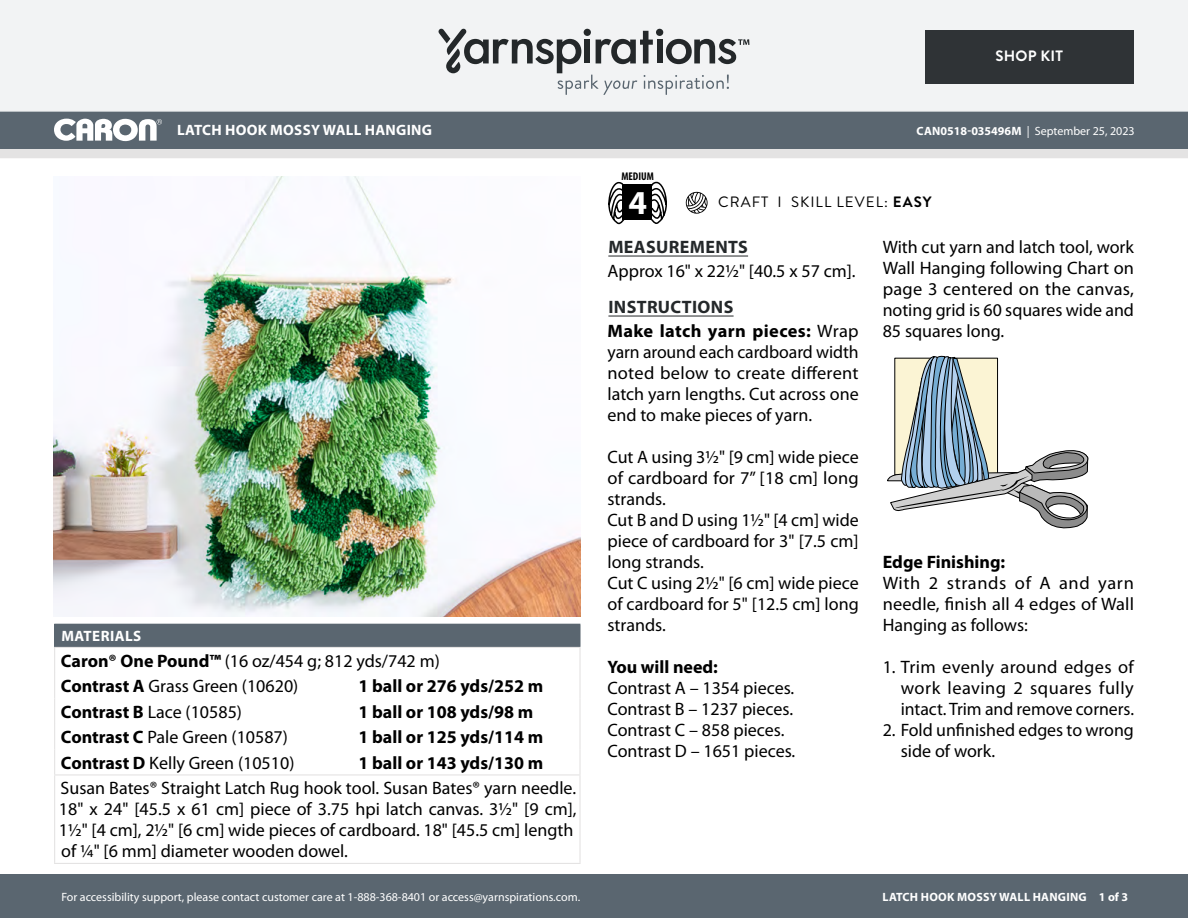
<style>
.page{position:relative;width:1188px;height:918px;background:#fff}
.page>*{position:absolute;margin:0;border:0;box-sizing:border-box;transform-origin:0 0}
.t1{font:700 33.6px "Myriad Pro";color:#fff}
.Body_-__Auto_Style_with_Keep_lines_toget{font:18px/21px "Myriad Pro";color:#000;text-align:justify}
.Materials_-_Needle___Supplies_Info{font:18px/21px "Myriad Pro";color:#000}
.Material_-__Colors_information{font:18px "Myriad Pro";color:#000}
.Material_-__Colors_information-2{font:700 18px "Myriad Pro";color:#000}
.Materials_-_Brand___Product_Info{font:18px "Myriad Pro";color:#000}
.Body_-__Auto_Style_with_Keep_lines_toget-2{font:700 18px "Myriad Pro";color:#000}
.Body_-_HEADERS_-_Underline{font:700 18px "Myriad Pro";letter-spacing:.02em;color:#24282a}
.Materials_-__Header_in_dark_gray_box{font:700 15px "Myriad Pro";letter-spacing:.02em;color:#fff}
.t2{font:15px "Brandon Grotesque";letter-spacing:.07em;color:#000}
.t3{font:700 15px "Brandon Grotesque";letter-spacing:.02em;color:#fff}
.t4{font:12px "Myriad Pro";color:#fff}
.t5{font:700 12px "Myriad Pro";letter-spacing:.02em;color:#fff}
.t6{font:700 condensed 11.25px "Myriad Pro";color:#000}
.s1{font-weight:700}
</style>
<div class="page">
<div style="left:0;top:875px;width:1188px;height:43px;background:#5a6670"></div>
<div style="left:0;top:149px;width:1188px;height:9px;background:#e4e3e3"></div>
<div style="left:0;top:111px;width:1188px;height:38px;background:#5a6670"></div>
<div style="left:0;top:0;width:1188px;height:112px;background:#f2f3f4"></div>
<svg style="left:438px;top:29px;width:311px;height:66px"></svg>
<div style="left:925px;top:30px;width:209px;height:54px;background:#2f3336"></div>
<svg style="left:685px;top:192px;width:23px;height:22px"></svg>
<svg style="left:608px;top:181px;width:18px;height:43px"></svg>
<svg style="left:649px;top:181px;width:18px;height:43px"></svg>
<div style="left:622px;top:185px;width:30px;height:35px;background:#000"></div>
<svg style="left:54px;top:119px;width:108px;height:22px"></svg>
<img style="left:54px;top:177px;width:527px;height:439px">
<hr style="left:608px;top:256px;width:140px;height:1px;background:#24282a">
<hr style="left:608px;top:316px;width:126px;height:1px;background:#24282a">
<div style="left:55px;top:624px;width:525px;height:23px;background:#5a6670"></div>
<hr style="left:54px;top:624px;width:300px;height:1px;background:#5a6670">
<svg style="left:580px;top:625px;width:1px;height:22px"></svg>
<hr style="left:54px;top:647px;width:300px;height:1px;background:#e4e3e3">
<hr style="left:354px;top:647px;width:227px;height:1px;background:#e4e3e3">
<hr style="left:579px;top:648px;width:2px;height:25px;background:#e4e3e3">
<hr style="left:579px;top:673px;width:2px;height:25px;background:#e4e3e3">
<hr style="left:579px;top:698px;width:2px;height:26px;background:#e4e3e3">
<hr style="left:579px;top:724px;width:2px;height:25px;background:#e4e3e3">
<svg style="left:54px;top:625px;width:1px;height:149px"></svg>
<hr style="left:579px;top:749px;width:2px;height:25px;background:#e4e3e3">
<hr style="left:54px;top:776px;width:1px;height:87px;background:#e4e3e3">
<hr style="left:54px;top:774px;width:300px;height:2px;background:#e4e3e3">
<hr style="left:354px;top:774px;width:227px;height:2px;background:#e4e3e3">
<hr style="left:579px;top:776px;width:2px;height:87px;background:#e4e3e3">
<hr style="left:54px;top:863px;width:300px;height:1px;background:#e4e3e3">
<hr style="left:354px;top:863px;width:227px;height:1px;background:#e4e3e3">
<img style="left:887px;top:355px;width:202px;height:174px">
<p class="Materials_-__Header_in_dark_gray_box" style="left:177px;top:120px;width:257px">LATCH HOOK MOSSY WALL HANGING</p>
<p class="Materials_-__Header_in_dark_gray_box" style="left:61px;top:627px;width:81px">MATERIALS</p>
<p class="Materials_-_Brand___Product_Info" style="left:61px;top:651px;width:380px"><span class="s1">Caron® One Pound™</span> (16 oz/454 g; 812 yds/742 m)</p>
<p class="Material_-__Colors_information" style="left:61px;top:677px;width:239px"><span class="s1">Contrast A</span> Grass Green (10620)</p>
<p class="Material_-__Colors_information-2" style="left:359px;top:675px;width:186px">1 ball or 276 yds/252 m</p>
<p class="Material_-__Colors_information" style="left:61px;top:702px;width:183px"><span class="s1">Contrast B</span> Lace (10585)</p>
<p class="Material_-__Colors_information-2" style="left:359px;top:700px;width:176px">1 ball or 108 yds/98 m</p>
<p class="Material_-__Colors_information" style="left:61px;top:728px;width:228px"><span class="s1">Contrast C</span> Pale Green (10587)</p>
<p class="Material_-__Colors_information-2" style="left:359px;top:726px;width:186px">1 ball or 125 yds/114 m</p>
<p class="Material_-__Colors_information" style="left:61px;top:753px;width:235px"><span class="s1">Contrast D</span> Kelly Green (10510)</p>
<p class="Material_-__Colors_information-2" style="left:359px;top:751px;width:186px">1 ball or 143 yds/130 m</p>
<p class="Materials_-_Needle___Supplies_Info" style="left:59px;top:778px;width:519px">Susan Bates® Straight Latch Rug hook tool. Susan Bates® yarn needle.<br>18" x 24" [45.5 x 61 cm] piece of 3.75 hpi latch canvas. 3½" [9 cm], 1½" [4 cm], 2½" [6 cm] wide pieces of cardboard. 18" [45.5 cm] length of ¼" [6 mm] diameter wooden dowel.</p>
<p class="t3" style="left:995px;top:46px;width:69px">SHOP KIT</p>
<p class="t6" style="left:621px;top:169px;width:34px">MEDIUM</p>
<h1 class="t1" style="left:629px;top:180px;width:20px">4</h1>
<p class="t4" style="left:917px;top:124px;width:220px"><span class="s1">CAN0518-035496M</span> | September 25, 2023</p>
<p class="t2" style="left:718px;top:192px;width:215px">CRAFT I SKILL LEVEL: <span class="s1">EASY</span></p>
<p class="Body_-_HEADERS_-_Underline" style="left:608px;top:235px;width:141px">MEASUREMENTS</p>
<p class="Body_-__Auto_Style_with_Keep_lines_toget" style="left:608px;top:261px;width:250px">Approx 16" x 22½" [40.5 x 57 cm].</p>
<p class="Body_-_HEADERS_-_Underline" style="left:608px;top:295px;width:126px">INSTRUCTIONS</p>
<p class="Body_-__Auto_Style_with_Keep_lines_toget" style="left:608px;top:321px;width:253px"><span class="s1">Make latch yarn pieces:</span> Wrap yarn around each cardboard width noted below to create different latch yarn lengths. Cut across one end to make pieces of yarn.</p>
<p class="Body_-__Auto_Style_with_Keep_lines_toget" style="left:608px;top:447px;width:253px">Cut A using 3½" [9 cm] wide piece of cardboard for 7” [18 cm] long strands.</p>
<p class="Body_-__Auto_Style_with_Keep_lines_toget" style="left:608px;top:510px;width:253px">Cut B and D using 1½" [4 cm] wide piece of cardboard for 3" [7.5 cm] long strands.</p>
<p class="Body_-__Auto_Style_with_Keep_lines_toget" style="left:608px;top:573px;width:253px">Cut C using 2½" [6 cm] wide piece of cardboard for 5" [12.5 cm] long strands.</p>
<p class="Body_-__Auto_Style_with_Keep_lines_toget-2" style="left:608px;top:655px;width:112px">You will need:</p>
<p class="Body_-__Auto_Style_with_Keep_lines_toget" style="left:608px;top:678px;width:188px">Contrast A – 1354 pieces.</p>
<p class="Body_-__Auto_Style_with_Keep_lines_toget" style="left:608px;top:699px;width:187px">Contrast B – 1237 pieces.</p>
<p class="Body_-__Auto_Style_with_Keep_lines_toget" style="left:608px;top:720px;width:179px">Contrast C – 858 pieces.</p>
<p class="Body_-__Auto_Style_with_Keep_lines_toget" style="left:608px;top:741px;width:189px">Contrast D – 1651 pieces.</p>
<p class="Body_-__Auto_Style_with_Keep_lines_toget" style="left:883px;top:237px;width:253px">With cut yarn and latch tool, work Wall Hanging following Chart on page 3 centered on the canvas, noting grid is 60 squares wide and 85 squares long.</p>
<p class="Body_-__Auto_Style_with_Keep_lines_toget-2" style="left:883px;top:550px;width:124px">Edge Finishing:</p>
<p class="Body_-__Auto_Style_with_Keep_lines_toget" style="left:883px;top:573px;width:253px">With 2 strands of A and yarn needle, finish all 4 edges of Wall Hanging as follows:</p>
<p class="Materials_-_Needle___Supplies_Info" style="left:901px;top:657px;width:235px;text-align:justify;text-indent:-18px">1. Trim evenly around edges of work leaving 2 squares fully intact. Trim and remove corners.</p>
<p class="Materials_-_Needle___Supplies_Info" style="left:901px;top:720px;width:235px;text-indent:-18px">2. Fold unfinished edges to wrong side of work.</p>
<p class="t4" style="left:61px;top:890px;width:520px">For accessibility support, please contact customer care at 1-888-368-8401 or access@yarnspirations.com.</p>
<p class="t5" style="left:883px;top:889px;width:247px">LATCH HOOK MOSSY WALL HANGING 1 of 3</p>
</div>
